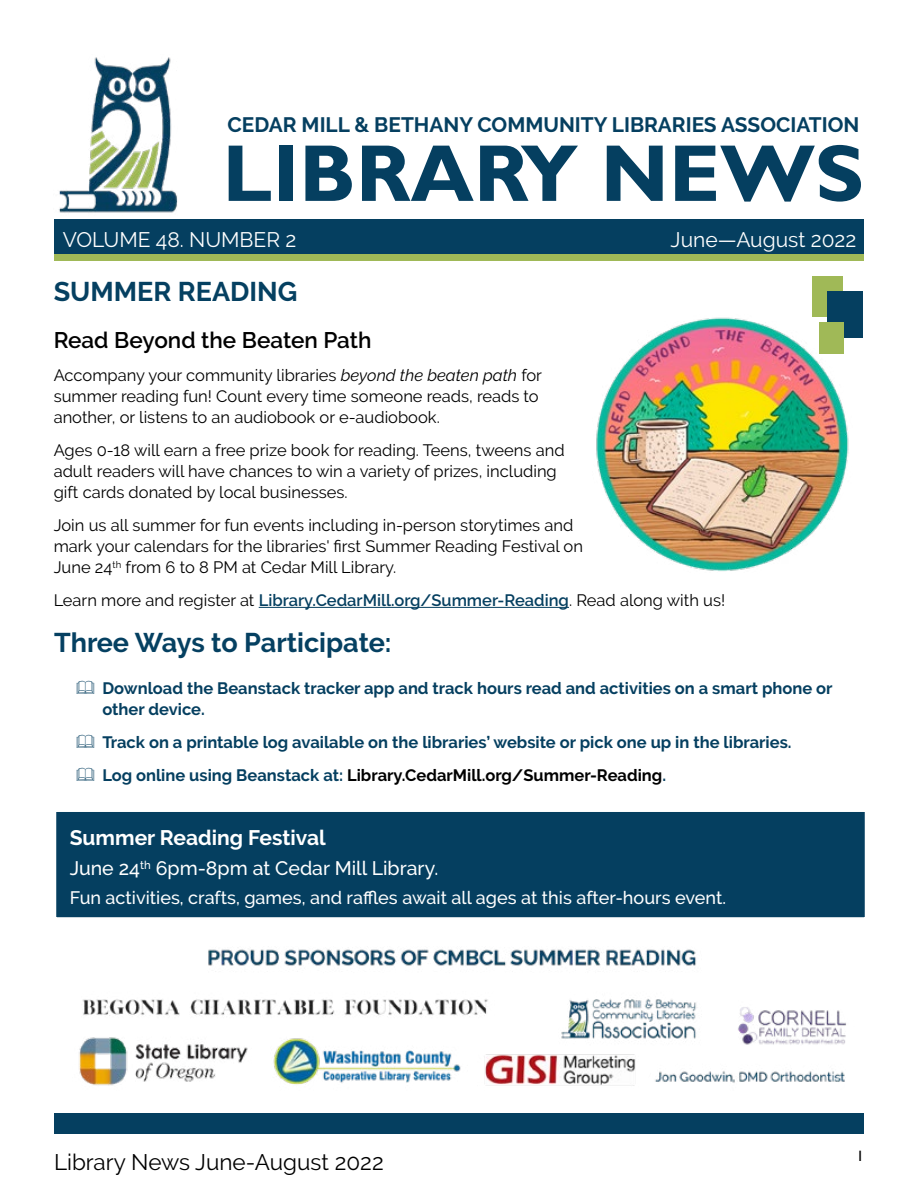
<style>
.page{position:relative;width:918px;height:1188px;background:#fff}
.page>*{position:absolute;margin:0;border:0;box-sizing:border-box;transform-origin:0 0}
.t1{font:700 81px "Gill Sans";color:#053f60}
.t2{font:700 27px "Raleway";color:#054061}
.t3{font:22.5px "Raleway";color:#000}
.t4{font:600 22.5px "Raleway";color:#000}
.t5{font:21px "Raleway";color:#fff}
.t6{font:700 21px "Raleway";color:#fff}
.t7{font:700 20.85px "Raleway";color:#053f60}
.t8{font:500 19.5px "Raleway";color:#fff}
.t9{font:500 18px "Raleway";color:#fff}
.t10{font:16.5px/21px "Raleway";color:#000}
.t11{font:700 16.5px/21px "Raleway";color:#053f60}
.t12{font:15px "Gill Sans";color:#000}
.s1{font-size:21px}
.s2{font-style:italic}
.s3{font-weight:600;color:#053f60}
.s4{color:#000}
</style>
<div class="page">
<hr style="left:259px;top:607px;width:310px;height:1px;background:#053f60">
<div style="left:54px;top:1113px;width:810px;height:21px;background:#053f60"></div>
<div style="left:54px;top:219px;width:810px;height:36px;background:#053f60"></div>
<div style="left:54px;top:255px;width:810px;height:6px;background:#a0b957"></div>
<div style="left:812px;top:276px;width:31px;height:40px;background:#a0b957"></div>
<div style="left:827px;top:291px;width:36px;height:47px;background:#053f60"></div>
<img style="left:59px;top:57px;width:119px;height:156px">
<img style="left:596px;top:316px;width:253px;height:255px">
<div style="left:56px;top:811px;width:810px;height:107px;background:#053f60"></div>
<div style="left:55px;top:810px;width:811px;height:109px;border:2px solid #fff"></div>
<img style="left:79px;top:949px;width:767px;height:137px">
<p class="t7" style="left:227px;top:113px;width:634px"><span class="s1">C</span>EDAR MILL &amp; BETHANY COMMUNITY LIBRARIES ASSOCIATION</p>
<h1 class="t1" style="left:222px;top:125px;width:643px">LIBRARY NEWS</h1>
<p class="t5" style="left:63px;top:227px;width:235px">VOLUME 48. NUMBER 2</p>
<p class="t5" style="left:671px;top:227px;width:187px">June—August 2022</p>
<h2 class="t2" style="left:54px;top:276px;width:245px">SUMMER READING</h2>
<h3 class="t4" style="left:54px;top:327px;width:319px">Read Beyond the Beaten Path</h3>
<p class="t10" style="left:54px;top:365px;width:490px">Accompany your community libraries <span class="s2">beyond the beaten path</span> for summer reading fun! Count every time someone reads, reads to another, or listens to an audiobook or e-audiobook.</p>
<p class="t10" style="left:54px;top:440px;width:512px">Ages 0-18 will earn a free prize book for reading. Teens, tweens and adult readers will have chances to win a variety of prizes, including gift cards donated by local businesses.</p>
<p class="t10" style="left:54px;top:515px;width:531px">Join us all summer for fun events including in-person storytimes and mark your calendars for the libraries' first Summer Reading Festival on<br>June 24<sup>th</sup> from 6 to 8 PM at Cedar Mill Library.</p>
<p class="t10" style="left:54px;top:590px;width:673px">Learn more and register at <span class="s3">Library.CedarMill.org/Summer-Reading</span>. Read along with us!</p>
<h2 class="t2" style="left:54px;top:627px;width:339px">Three Ways to Participate:</h2>
<p class="t11" style="left:102px;top:678px;width:732px">Download the Beanstack tracker app and track hours read and activities on a smart phone or other device.</p>
<p class="t11" style="left:102px;top:726px;width:691px;line-height:33px">Track on a printable log available on the libraries’ website or pick one up in the libraries.<br>Log online using Beanstack at: <span class="s4">Library.CedarMill.org/Summer-Reading</span>.</p>
<p class="t6" style="left:70px;top:826px;width:258px">Summer Reading Festival</p>
<p class="t8" style="left:70px;top:857px;width:370px">June 24<sup>th</sup> 6pm-8pm at Cedar Mill Library.</p>
<p class="t9" style="left:70px;top:887px;width:658px">Fun activities, crafts, games, and raffles await all ages at this after-hours event.</p>
<h3 class="t3" style="left:54px;top:1149px;width:331px">Library News June-August 2022</h3>
<p class="t12" style="left:856px;top:1147px;width:9px">1</p>
</div>
